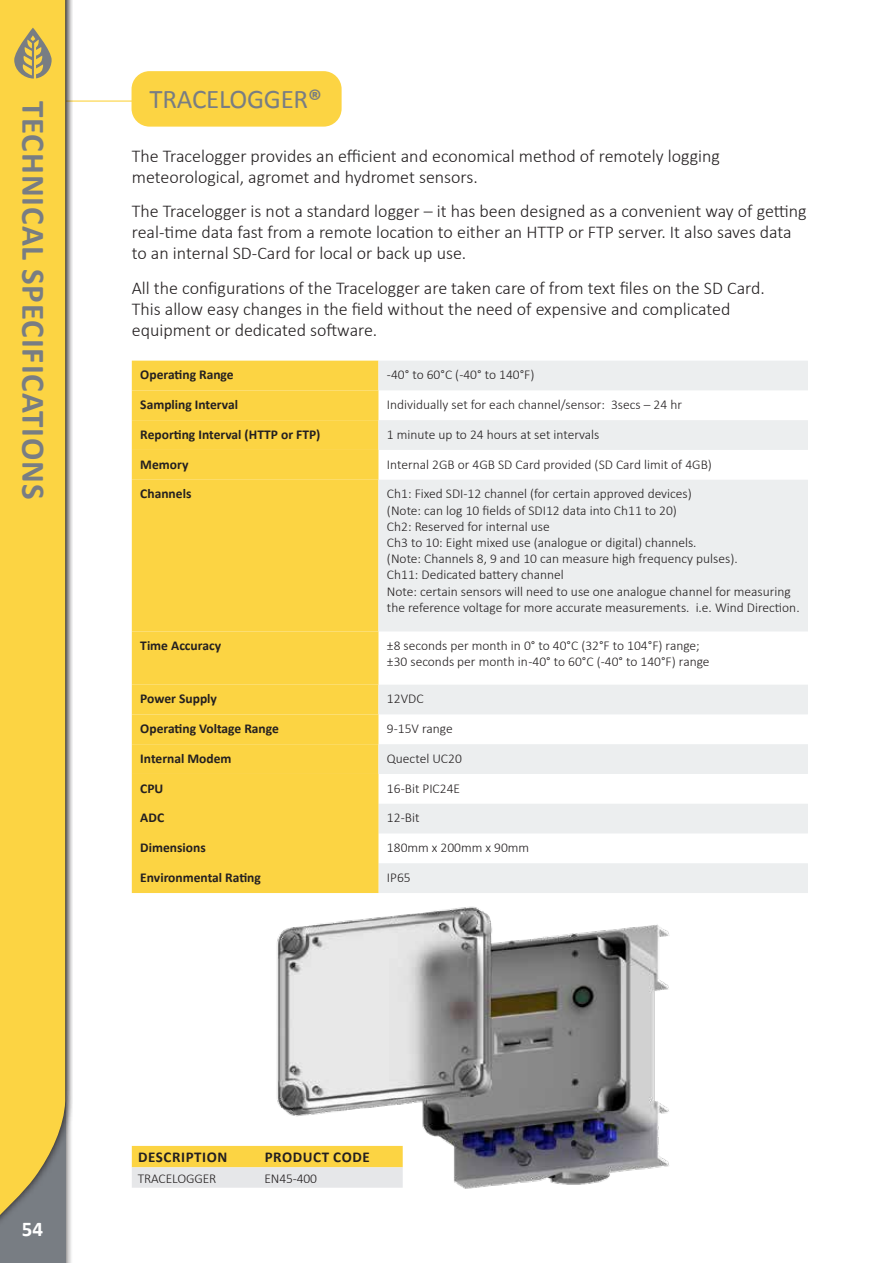
<style>
.page{position:relative;width:893px;height:1263px;background:#fff}
.page>*{position:absolute;margin:0;border:0;box-sizing:border-box;transform-origin:0 0}
.t1{font:700 33px "Calibri";letter-spacing:.03em;color:#787d83}
.t2{font:27px "Calibri";letter-spacing:-.01em;color:#787d83}
.t3{font:700 21px "Calibri";color:#fff}
.t4{font:300 18px/21px "Calibri";color:#231f20}
.t5{font:700 18px "Calibri";color:#fff}
.t6{font:700 15px "Calibri";letter-spacing:.04em;color:#231f20}
.t7{font:300 13.5px/16.2px "Calibri";color:#231f20}
.t8{font:700 13.5px "Calibri";color:#231f20}
.s1{font-weight:700}
</style>
<div class="page">
<hr style="left:25px;top:100px;width:279px;height:2px;background:#fcd443">
<div style="left:132px;top:71px;width:210px;height:56px;background:#fcd443;border-radius:18px"></div>
<div style="left:0;top:0;width:65px;height:1263px;background:#787d83"></div>
<svg style="left:65px;top:0;width:8px;height:1234px;background:#a5a29d"></svg>
<div style="left:0;top:0;width:65px;height:1221px;background:#fcd443"></div>
<div style="left:132px;top:361px;width:246px;height:29px;background:#fcd443"></div>
<svg style="left:378px;top:361px;width:430px;height:532px;fill:#eceeef"></svg>
<div style="left:132px;top:390px;width:246px;height:503px;background:#fcd443"></div>
<img style="left:245px;top:906px;width:424px;height:283px">
<svg style="left:14px;top:28px;width:38px;height:51px"></svg>
<svg style="left:132px;top:1146px;width:271px;height:42px;background:#f1dd95"></svg>
<h1 class="t1" style="left:57px;top:101px;width:401px;rotate:90deg">TECHNICAL SPECIFICATIONS</h1>
<h2 class="t2" style="left:150px;top:82px;width:174px">TRACELOGGER<span class="s1">®</span></h2>
<h3 class="t4" style="left:132px;top:145px;width:590px">The Tracelogger provides an efficient and economical method of remotely logging meteorological, agromet and hydromet sensors.</h3>
<h3 class="t4" style="left:132px;top:201px;width:676px">The Tracelogger is not a standard logger – it has been designed as a convenient way of getting real-time data fast from a remote location to either an HTTP or FTP server. It also saves data to an internal SD-Card for local or back up use.</h3>
<h3 class="t4" style="left:132px;top:277px;width:635px">All the configurations of the Tracelogger are taken care of from text files on the SD Card.<br>This allow easy changes in the field without the need of expensive and complicated equipment or dedicated software.</h3>
<p class="t8" style="left:140px;top:365px;width:95px">Operating Range</p>
<p class="t7" style="left:387px;top:367px;width:149px">-40° to 60°C (-40° to 140°F)</p>
<p class="t8" style="left:140px;top:395px;width:99px">Sampling Interval</p>
<p class="t7" style="left:387px;top:396px;width:297px">Individually set for each channel/sensor: 3secs – 24 hr</p>
<p class="t8" style="left:140px;top:425px;width:182px">Reporting Interval (HTTP or FTP)</p>
<p class="t7" style="left:387px;top:426px;width:214px">1 minute up to 24 hours at set intervals</p>
<p class="t8" style="left:140px;top:454px;width:50px">Memory</p>
<p class="t7" style="left:387px;top:456px;width:326px">Internal 2GB or 4GB SD Card provided (SD Card limit of 4GB)</p>
<p class="t8" style="left:140px;top:484px;width:53px">Channels</p>
<p class="t7" style="left:387px;top:486px;width:414px">Ch1: Fixed SDI-12 channel (for certain approved devices)<br>(Note: can log 10 fields of SDI12 data into Ch11 to 20)<br>Ch2: Reserved for internal use<br>Ch3 to 10: Eight mixed use (analogue or digital) channels.<br>(Note: Channels 8, 9 and 10 can measure high frequency pulses).<br>Ch11: Dedicated battery channel<br>Note: certain sensors will need to use one analogue channel for measuring the reference voltage for more accurate measurements. i.e. Wind Direction.</p>
<p class="t8" style="left:140px;top:636px;width:82px">Time Accuracy</p>
<p class="t7" style="left:387px;top:637px;width:324px">±8 seconds per month in 0° to 40°C (32°F to 104°F) range; ±30 seconds per month in -40° to 60°C (-40° to 140°F) range</p>
<p class="t8" style="left:140px;top:689px;width:78px">Power Supply</p>
<p class="t7" style="left:387px;top:691px;width:38px">12VDC</p>
<p class="t8" style="left:140px;top:719px;width:140px">Operating Voltage Range</p>
<p class="t7" style="left:387px;top:720px;width:67px">9-15V range</p>
<p class="t8" style="left:140px;top:749px;width:93px">Internal Modem</p>
<p class="t7" style="left:387px;top:750px;width:76px">Quectel UC20</p>
<p class="t8" style="left:140px;top:778px;width:25px">CPU</p>
<p class="t7" style="left:387px;top:780px;width:75px">16-Bit PIC24E</p>
<p class="t8" style="left:140px;top:808px;width:25px">ADC</p>
<p class="t7" style="left:387px;top:810px;width:34px">12-Bit</p>
<p class="t8" style="left:140px;top:838px;width:67px">Dimensions</p>
<p class="t7" style="left:387px;top:839px;width:144px">180mm x 200mm x 90mm</p>
<p class="t8" style="left:140px;top:868px;width:122px">Environmental Rating</p>
<p class="t7" style="left:387px;top:869px;width:25px">IP65</p>
<h3 class="t3" style="left:22px;top:1214px;width:23px">54</h3>
<h3 class="t5" style="left:24px;top:1223px;width:20px">10</h3>
<p class="t6" style="left:138px;top:1147px;width:91px">DESCRIPTION</p>
<p class="t6" style="left:265px;top:1147px;width:107px">PRODUCT CODE</p>
<p class="t7" style="left:138px;top:1170px;width:80px">TRACELOGGER</p>
<p class="t7" style="left:264px;top:1170px;width:54px">EN45-400</p>
</div>
